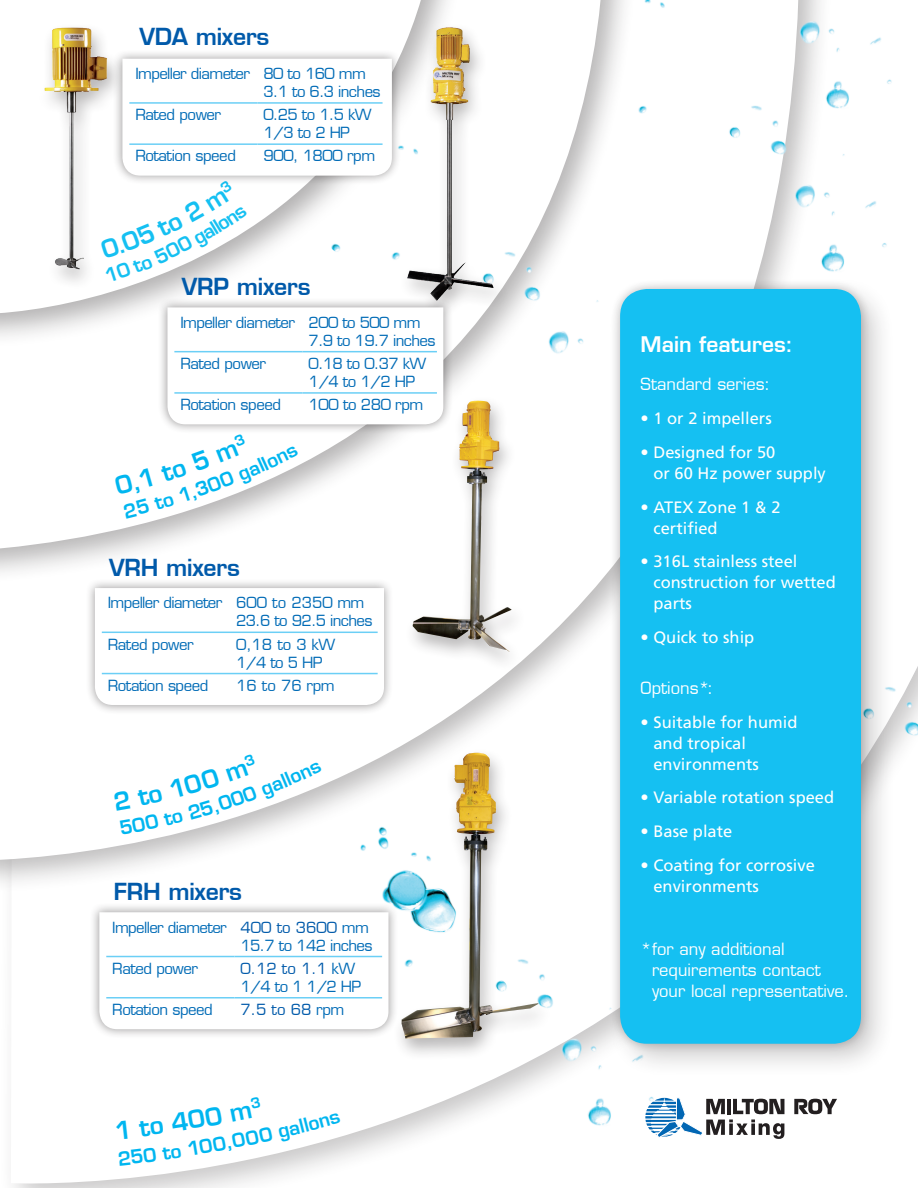
<style>
.page{position:relative;width:918px;height:1188px;background:#fff}
.page>*{position:absolute;margin:0;border:0;box-sizing:border-box;transform-origin:0 0}
.t1{font:600 22.95px "Eurostile LT";letter-spacing:-.01em;color:#015aaa}
.t2{font:600 21px "Eurostile LT";color:#fff}
.t3{font:16.5px/21px "Frutiger";color:#fff}
.t4{font:16.5px/21px "Eurostile LT";color:#fff}
.t5{font:15px "Eurostile LT";letter-spacing:-.04em;color:#006bb6}
.t6{font:15px "Eurostile LT";color:#015aaa}
.t7{font:15px "Eurostile LT";color:#006bb6}
.s1{color:#006bb6}
</style>
<div class="page">
<svg style="left:0;top:627px;width:593px;height:261px"></svg>
<svg style="left:0;top:434px;width:607px;height:193px"></svg>
<svg style="left:0;top:0;width:440px;height:333px"></svg>
<img style="left:315px;top:143px;width:284px;height:244px">
<img style="left:896px;top:666px;width:22px;height:88px">
<img style="left:572px;top:0;width:315px;height:293px">
<img style="left:338px;top:816px;width:314px;height:331px">
<img style="left:661px;top:0;width:231px;height:129px">
<div style="left:403px;top:395px;width:125px;height:277px;background:#231f20;opacity:.32"></div>
<img style="left:459px;top:401px;width:19px;height:75px">
<div style="left:392px;top:747px;width:162px;height:314px;background:#231f20;opacity:.32"></div>
<img style="left:454px;top:753px;width:23px;height:255px">
<div style="left:607px;top:276px;width:289px;height:802px;background:#231f20;opacity:.25"></div>
<div style="left:610px;top:279px;width:261px;height:775px;background:#231f20;opacity:.25"></div>
<div style="left:620px;top:289px;width:241px;height:755px;background:#15c0f2;border-radius:27px"></div>
<div style="left:36px;top:23px;width:89px;height:268px;background:#fff"></div>
<img style="left:39px;top:17px;width:88px;height:264px">
<img style="left:380px;top:14px;width:131px;height:306px">
<div style="left:113px;top:49px;width:289px;height:136px;background:#231f20;opacity:.45"></div>
<div style="left:158px;top:298px;width:295px;height:136px;background:#231f20;opacity:.45"></div>
<svg style="left:167px;top:307px;width:276px;height:117px"></svg>
<hr style="left:174px;top:351px;width:129px;height:1px;background:#6bcff6">
<hr style="left:303px;top:351px;width:134px;height:1px;background:#6bcff6">
<hr style="left:174px;top:392px;width:129px;height:2px;background:#6bcff6">
<hr style="left:303px;top:392px;width:134px;height:2px;background:#6bcff6">
<div style="left:85px;top:578px;width:309px;height:137px;background:#231f20;opacity:.45"></div>
<svg style="left:95px;top:588px;width:289px;height:117px"></svg>
<hr style="left:102px;top:632px;width:128px;height:1px;background:#6bcff6">
<hr style="left:230px;top:632px;width:148px;height:1px;background:#6bcff6">
<hr style="left:102px;top:673px;width:128px;height:1px;background:#6bcff6">
<hr style="left:230px;top:673px;width:148px;height:1px;background:#6bcff6">
<div style="left:90px;top:902px;width:308px;height:137px;background:#231f20;opacity:.45"></div>
<svg style="left:99px;top:912px;width:290px;height:117px"></svg>
<hr style="left:106px;top:956px;width:128px;height:1px;background:#6bcff6">
<hr style="left:234px;top:956px;width:148px;height:1px;background:#6bcff6">
<hr style="left:106px;top:997px;width:128px;height:2px;background:#6bcff6">
<hr style="left:234px;top:997px;width:148px;height:2px;background:#6bcff6">
<svg style="left:794px;top:1099px;width:43px;height:15px"></svg>
<svg style="left:645px;top:1097px;width:139px;height:42px"></svg>
<svg style="left:100px;top:59px;width:292px;height:224px"></svg>
<svg style="left:114px;top:434px;width:185px;height:84px"></svg>
<svg style="left:114px;top:754px;width:208px;height:81px"></svg>
<svg style="left:216px;top:1097px;width:125px;height:69px"></svg>
<p class="t1" style="left:139px;top:23px;width:131px">VDA mixers</p>
<p class="t5" style="left:135px;top:64px;width:116px">Impeller diameter</p>
<p class="t5" style="left:264px;top:64px;width:104px">80 to 160 mm</p>
<p class="t5" style="left:264px;top:82px;width:119px">3.1 to 6.3 inches</p>
<p class="t5" style="left:135px;top:106px;width:87px">Rated power</p>
<p class="t5" style="left:264px;top:106px;width:110px">0.25 to 1.5 kW</p>
<p class="t5" style="left:264px;top:124px;width:88px">1/3 to 2 HP</p>
<p class="t5" style="left:135px;top:147px;width:102px">Rotation speed</p>
<p class="t5" style="left:264px;top:147px;width:113px">900, 1800 rpm</p>
<p class="t1" style="left:182px;top:272px;width:130px">VRP mixers</p>
<p class="t5" style="left:180px;top:313px;width:116px">Impeller diameter</p>
<p class="t5" style="left:309px;top:313px;width:114px">200 to 500 mm</p>
<p class="t5" style="left:309px;top:331px;width:128px">7.9 to 19.7 inches</p>
<p class="t5" style="left:180px;top:354px;width:87px">Rated power</p>
<p class="t5" style="left:309px;top:354px;width:119px">0.18 to 0.37 kW</p>
<p class="t5" style="left:309px;top:372px;width:108px">1/4 to 1/2 HP</p>
<p class="t5" style="left:180px;top:396px;width:102px">Rotation speed</p>
<p class="t5" style="left:309px;top:396px;width:116px">100 to 280 rpm</p>
<p class="t1" style="left:109px;top:553px;width:132px">VRH mixers</p>
<p class="t5" style="left:108px;top:594px;width:116px">Impeller diameter</p>
<p class="t7" style="left:236px;top:594px;width:130px">600 to 2350 mm</p>
<p class="t5" style="left:236px;top:612px;width:138px">23.6 to 92.5 inches</p>
<p class="t5" style="left:108px;top:635px;width:87px">Rated power</p>
<p class="t5" style="left:236px;top:635px;width:101px">0,18 to 3 kW</p>
<p class="t5" style="left:236px;top:653px;width:88px">1/4 to 5 HP</p>
<p class="t5" style="left:108px;top:676px;width:102px">Rotation speed</p>
<p class="t5" style="left:236px;top:676px;width:100px">16 to 76 rpm</p>
<p class="t1" style="left:114px;top:877px;width:130px">FRH mixers</p>
<p class="t5" style="left:112px;top:918px;width:116px">Impeller diameter</p>
<p class="t6" style="left:240px;top:918px;width:130px">400 to 3600 <span class="s1">mm</span></p>
<p class="t5" style="left:240px;top:936px;width:133px">15.7 to 142 inches</p>
<p class="t5" style="left:112px;top:959px;width:87px">Rated power</p>
<p class="t6" style="left:240px;top:959px;width:116px">0.12 to 1.1 <span class="s1">kW</span></p>
<p class="t5" style="left:240px;top:977px;width:123px">1/4 to 1 1/2 HP</p>
<p class="t5" style="left:112px;top:1000px;width:102px">Rotation speed</p>
<p class="t6" style="left:240px;top:1000px;width:105px">7.5 to 68 <span class="s1">rpm</span></p>
<p class="t2" style="left:641px;top:332px;width:154px">Main features:</p>
<p class="t4" style="left:641px;top:374px;width:131px">Standard series:</p>
<p class="t3" style="left:641px;top:408px;width:133px">• 1 or 2 impellers</p>
<p class="t3" style="left:653px;top:442px;width:174px;text-indent:-13px">• Designed for 50<br>or 60 Hz power supply</p>
<p class="t3" style="left:653px;top:496px;width:129px;text-indent:-13px">• ATEX Zone 1 &amp; 2 certified</p>
<p class="t3" style="left:653px;top:551px;width:184px;text-indent:-13px">• 316L stainless steel construction for wetted parts</p>
<p class="t3" style="left:641px;top:627px;width:115px">• Quick to ship</p>
<p class="t4" style="left:641px;top:677px;width:74px">Options*:</p>
<p class="t3" style="left:653px;top:711px;width:145px;text-indent:-13px">• Suitable for humid and tropical environments</p>
<p class="t3" style="left:641px;top:787px;width:195px">• Variable rotation speed</p>
<p class="t3" style="left:641px;top:821px;width:93px">• Base plate</p>
<p class="t3" style="left:653px;top:855px;width:163px;text-indent:-13px">• Coating for corrosive environments</p>
<p class="t4" style="left:652px;top:939px;width:199px;text-indent:-11px">*for any additional requirements contact your local representative.</p>
</div>
